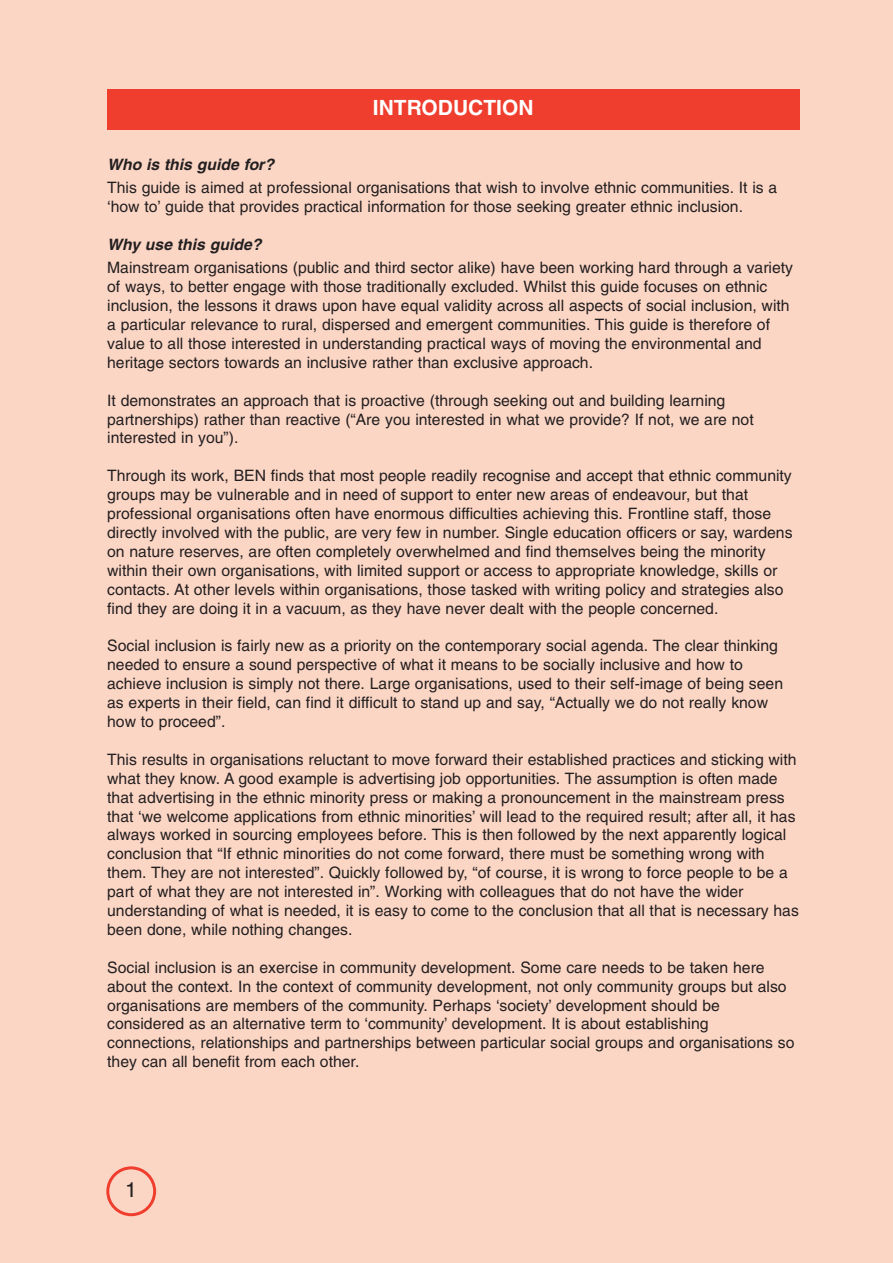
<style>
.page{position:relative;width:893px;height:1263px;background:#fcd6c5}
.page>*{position:absolute;margin:0;border:0;box-sizing:border-box;transform-origin:0 0}
.t1{font:700 21px "Helvetica";color:#fff}
.t2{font:21px "Helvetica";color:#231f20}
.t3{font:15.75px/18.9px "Helvetica";color:#231f20}
.t4{font:italic 700 15.75px "Helvetica";color:#231f20}
</style>
<div class="page">
<div style="left:107px;top:89px;width:692px;height:41px;background:#ef3e2e"></div>
<svg style="left:106px;top:1166px;width:50px;height:50px"></svg>
<h1 class="t1" style="left:373px;top:99px;width:162px">INTRODUCTION</h1>
<p class="t4" style="left:107px;top:159px;width:168px">Who is this guide for?</p>
<p class="t3" style="left:107px;top:180px;width:672px">This guide is aimed at professional organisations that wish to involve ethnic communities. It is a ‘how to’ guide that provides practical information for those seeking greater ethnic inclusion.</p>
<p class="t4" style="left:107px;top:238px;width:156px">Why use this guide?</p>
<p class="t3" style="left:107px;top:260px;width:687px">Mainstream organisations (public and third sector alike) have been working hard through a variety of ways, to better engage with those traditionally excluded. Whilst this guide focuses on ethnic inclusion, the lessons it draws upon have equal validity across all aspects of social inclusion, with a particular relevance to rural, dispersed and emergent communities. This guide is therefore of value to all those interested in understanding practical ways of moving the environmental and heritage sectors towards an inclusive rather than exclusive approach.</p>
<p class="t3" style="left:107px;top:392px;width:648px">It demonstrates an approach that is proactive (through seeking out and building learning partnerships) rather than reactive (“Are you interested in what we provide? If not, we are not interested in you”).</p>
<p class="t3" style="left:107px;top:468px;width:687px">Through its work, BEN finds that most people readily recognise and accept that ethnic community groups may be vulnerable and in need of support to enter new areas of endeavour, but that professional organisations often have enormous difficulties achieving this. Frontline staff, those directly involved with the public, are very few in number. Single education officers or say, wardens on nature reserves, are often completely overwhelmed and find themselves being the minority within their own organisations, with limited support or access to appropriate knowledge, skills or contacts. At other levels within organisations, those tasked with writing policy and strategies also find they are doing it in a vacuum, as they have never dealt with the people concerned.</p>
<p class="t3" style="left:107px;top:638px;width:677px">Social inclusion is fairly new as a priority on the contemporary social agenda. The clear thinking needed to ensure a sound perspective of what it means to be socially inclusive and how to achieve inclusion is simply not there. Large organisations, used to their self-image of being seen as experts in their field, can find it difficult to stand up and say, “Actually we do not really know how to proceed”.</p>
<p class="t3" style="left:107px;top:751px;width:693px">This results in organisations reluctant to move forward their established practices and sticking with what they know. A good example is advertising job opportunities. The assumption is often made that advertising in the ethnic minority press or making a pronouncement in the mainstream press that ‘we welcome applications from ethnic minorities’ will lead to the required result; after all, it has always worked in sourcing employees before. This is then followed by the next apparently logical conclusion that “If ethnic minorities do not come forward, there must be something wrong with them. They are not interested”. Quickly followed by, “of course, it is wrong to force people to be a part of what they are not interested in”. Working with colleagues that do not have the wider understanding of what is needed, it is easy to come to the conclusion that all that is necessary has been done, while nothing changes.</p>
<p class="t3" style="left:107px;top:959px;width:689px">Social inclusion is an exercise in community development. Some care needs to be taken here about the context. In the context of community development, not only community groups but also organisations are members of the community. Perhaps ‘society’ development should be considered as an alternative term to ‘community’ development. It is about establishing connections, relationships and partnerships between particular social groups and organisations so they can all benefit from each other.</p>
<h1 class="t2" style="left:125px;top:1182px;width:13px">1</h1>
</div>
